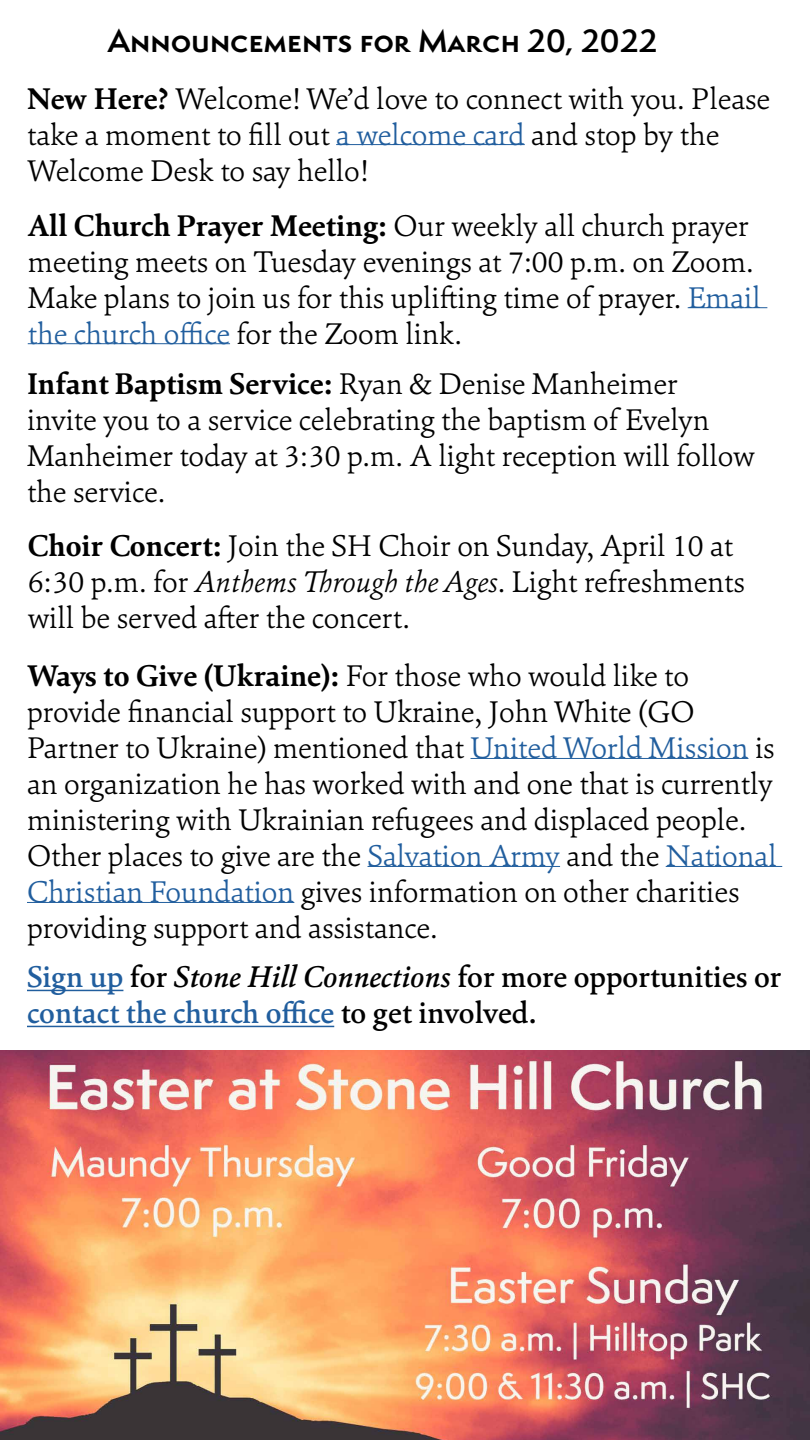
<style>
.page{position:relative;width:810px;height:1440px;background:#fff}
.page>*{position:absolute;margin:0;border:0;box-sizing:border-box;transform-origin:0 0}
.t1{font:300 30px/36px "Cala";color:#000}
.t2{font:500 30px/36px "Cala";color:#000}
.t3{font:600 30px "Semplicita Pro";color:#000}
.s1{font-weight:700}
.s2{color:#215e9e}
.s3{font-style:italic}
</style>
<div class="page">
<hr style="left:688px;top:308px;width:79px;height:1px;background:#215e9e">
<hr style="left:28px;top:344px;width:202px;height:1px;background:#215e9e">
<hr style="left:336px;top:144px;width:189px;height:1px;background:#215e9e">
<hr style="left:27px;top:990px;width:96px;height:1px;background:#215e9e">
<hr style="left:27px;top:1026px;width:307px;height:1px;background:#215e9e">
<hr style="left:471px;top:758px;width:277px;height:1px;background:#215e9e">
<hr style="left:368px;top:866px;width:192px;height:1px;background:#215e9e">
<hr style="left:666px;top:866px;width:116px;height:1px;background:#215e9e">
<hr style="left:27px;top:902px;width:267px;height:1px;background:#215e9e">
<img style="left:0;top:1050px;width:810px;height:390px">
<p class="t3" style="left:108px;top:18px;width:551px">Announcements for March 20, 2022</p>
<p class="t1" style="left:27px;top:80px;width:745px"><span class="s1">New Here?</span> Welcome! We’d love to connect with you. Please take a moment to fill out <span class="s2">a welcome card</span> and stop by the<br>Welcome Desk to say hello!</p>
<p class="t1" style="left:28px;top:207px;width:735px"><span class="s1">All Church Prayer Meeting:</span> Our weekly all church prayer meeting meets on Tuesday evenings at 7:00 p.m. on Zoom.<br>Make plans to join us for this uplifting time of prayer. <span class="s2">Email the church office</span> for the Zoom link.</p>
<p class="t1" style="left:27px;top:366px;width:729px"><span class="s1">Infant Baptism Service:</span> Ryan &amp; Denise Manheimer<br>invite you to a service celebrating the baptism of Evelyn Manheimer today at 3:30 p.m. A light reception will follow the service.</p>
<p class="t1" style="left:28px;top:528px;width:719px"><span class="s1">Choir Concert:</span> Join the SH Choir on Sunday, April 10 at<br>6:30 p.m. for <span class="s3">Anthems Through the Ages</span>. Light refreshments will be served after the concert.</p>
<p class="t1" style="left:27px;top:658px;width:751px"><span class="s1">Ways to Give (Ukraine):</span> For those who would like to provide financial support to Ukraine, John White (GO Partner to Ukraine) mentioned that <span class="s2">United World Mission</span> is an organization he has worked with and one that is currently ministering with Ukrainian refugees and displaced people.<br>Other places to give are the <span class="s2">Salvation Army</span> and the <span class="s2">National Christian Foundation</span> gives information on other charities providing support and assistance.</p>
<p class="t2" style="left:27px;top:959px;width:756px"><span class="s2">Sign up</span> for <span class="s3">Stone Hill Connections</span> for more opportunities or <span class="s2">contact the church office</span> to get involved.</p>
</div>
